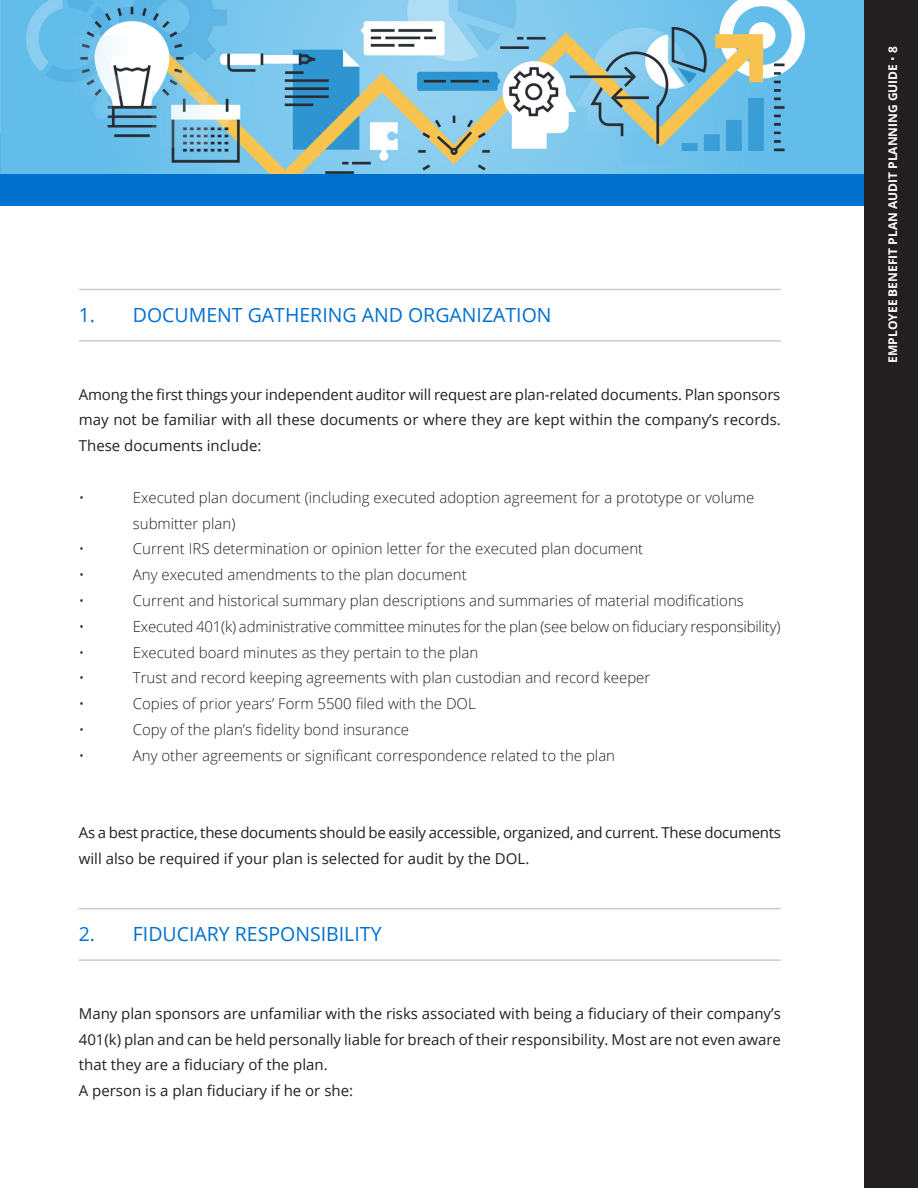
<style>
.page{position:relative;width:918px;height:1188px;background:#fff}
.page>*{position:absolute;margin:0;border:0;box-sizing:border-box;transform-origin:0 0}
.Subheads_COLOR{font:19.5px "Open Sans";color:#0070cf}
.Body_copy{font:300 15px/25.8px "Open Sans";color:#231f20}
.Body_copy-2{font:15px/25.8px "Open Sans";color:#231f20;text-align:justify}
.t1{font:700 12px "Open Sans";color:#fff}
.s1{font-weight:400}
</style>
<div class="page">
<div style="left:864px;top:0;width:54px;height:1188px;background:#231f20"></div>
<hr style="left:79px;top:289px;width:702px;height:1px;background:#ccc">
<hr style="left:79px;top:340px;width:702px;height:2px;background:#ccc">
<hr style="left:79px;top:908px;width:702px;height:1px;background:#ccc">
<hr style="left:79px;top:959px;width:702px;height:2px;background:#ccc">
<div style="left:0;top:134px;width:864px;height:72px;background:#0070cf"></div>
<img style="left:0;top:0;width:864px;height:174px">
<p class="Subheads_COLOR" style="left:79px;top:302px;width:474px">1. DOCUMENT GATHERING AND ORGANIZATION</p>
<p class="Body_copy-2" style="left:79px;top:381px;width:703px">Among the first things your independent auditor will request are plan-related documents. Plan sponsors may not be familiar with all these documents or where they are kept within the company’s records.<br>These documents include:</p>
<p class="Body_copy" style="left:79px;top:484px;width:7px">•</p>
<p class="Body_copy" style="left:133px;top:484px;width:623px">Executed plan document (including executed adoption agreement for a prototype or volume submitter plan)</p>
<p class="Body_copy" style="left:79px;top:536px;width:7px">•</p>
<p class="Body_copy" style="left:133px;top:536px;width:512px">Current IRS determination or opinion letter for the executed plan document</p>
<p class="Body_copy" style="left:79px;top:562px;width:7px">•</p>
<p class="Body_copy" style="left:133px;top:562px;width:335px">Any executed amendments to the plan document</p>
<p class="Body_copy" style="left:79px;top:587px;width:7px">•</p>
<p class="Body_copy" style="left:133px;top:587px;width:613px">Current and historical summary plan descriptions and summaries of material modifications</p>
<p class="Body_copy" style="left:79px;top:613px;width:7px">•</p>
<p class="Body_copy" style="left:133px;top:613px;width:649px">Executed 401(k) administrative committee minutes for the plan (see below on fiduciary responsibility)</p>
<p class="Body_copy" style="left:79px;top:639px;width:7px">•</p>
<p class="Body_copy" style="left:133px;top:639px;width:347px">Executed board minutes as they pertain to the plan</p>
<p class="Body_copy" style="left:79px;top:665px;width:7px">•</p>
<p class="Body_copy" style="left:133px;top:665px;width:519px">Trust and record keeping agreements with plan custodian and record keeper</p>
<p class="Body_copy" style="left:79px;top:691px;width:7px">•</p>
<p class="Body_copy" style="left:133px;top:691px;width:344px">Copies of prior years’ Form 5500 filed with the DOL</p>
<p class="Body_copy" style="left:79px;top:716px;width:7px">•</p>
<p class="Body_copy" style="left:133px;top:716px;width:278px">Copy of the plan’s fidelity bond insurance</p>
<p class="Body_copy" style="left:79px;top:742px;width:7px">•</p>
<p class="Body_copy" style="left:133px;top:742px;width:484px">Any other agreements or significant correspondence related to the plan</p>
<p class="Body_copy-2" style="left:79px;top:820px;width:704px">As a best practice, these documents should be easily accessible, organized, and current. These documents will also be required if your plan is selected for audit by the DOL.</p>
<p class="Subheads_COLOR" style="left:79px;top:921px;width:304px">2. FIDUCIARY RESPONSIBILITY</p>
<p class="Body_copy-2" style="left:79px;top:1000px;width:704px">Many plan sponsors are unfamiliar with the risks associated with being a fiduciary of their company’s 401(k) plan and can be held personally liable for breach of their responsibility. Most are not even aware that they are a fiduciary of the plan.</p>
<p class="Body_copy-2" style="left:79px;top:1078px;width:276px">A person is a plan fiduciary if he or she:</p>
<p class="t1" style="left:884px;top:363px;width:318px;rotate:-90deg">EMPLOYEE BENEFIT PLAN AUDIT PLANNING GUIDE <span class="s1">•</span> 8</p>
</div>
